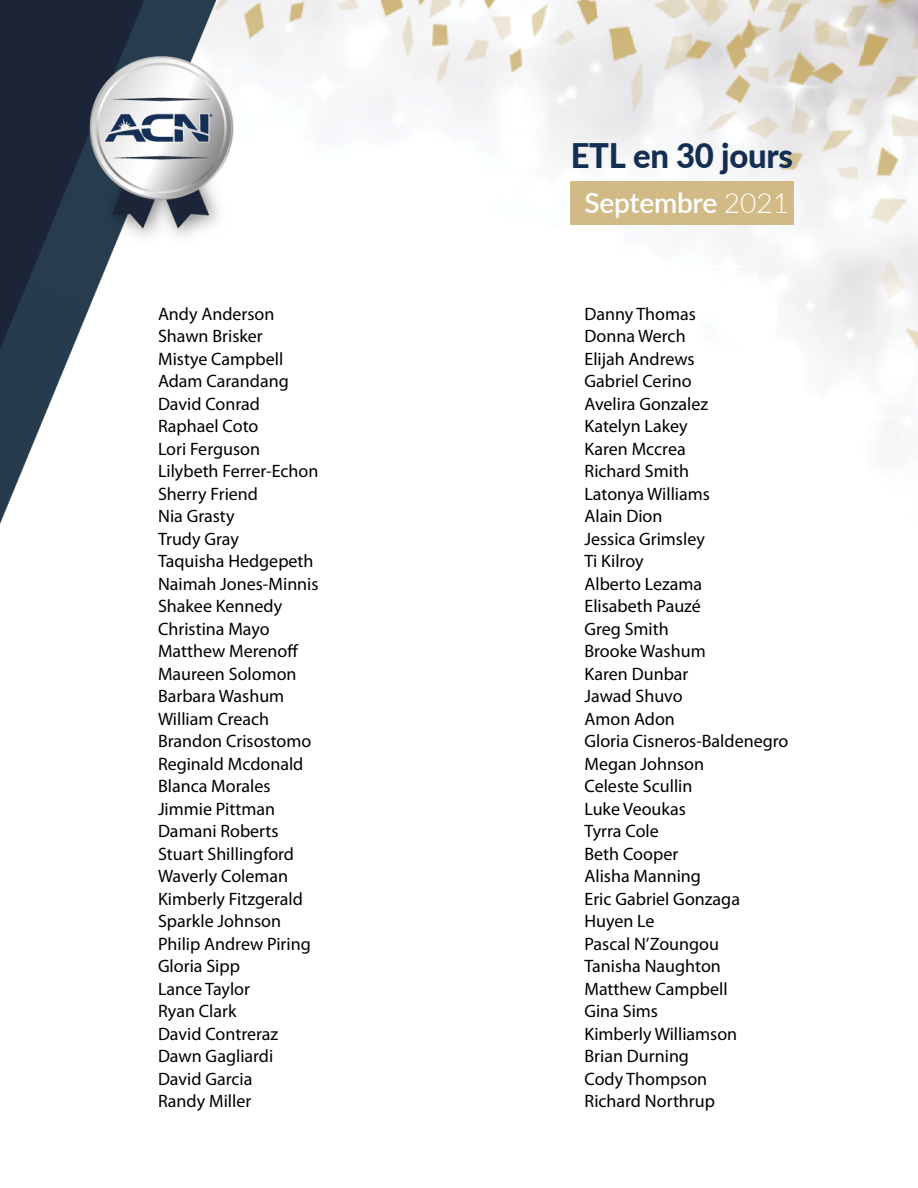
<style>
.page{position:relative;width:918px;height:1188px;background:#fff}
.page>*{position:absolute;margin:0;border:0;box-sizing:border-box;transform-origin:0 0}
.t1{font:800 33.9px "Lato";letter-spacing:-.01em;color:#142d53}
.t2{font:600 28.05px "Lato";letter-spacing:-.01em;color:#fff}
.t3{font:18px/22.5px "Myriad Pro";color:#000}
.s1{font-weight:300}
</style>
<div class="page">
<img style="left:0;top:0;width:918px;height:524px">
<div style="left:571px;top:181px;width:223px;height:44px;background:#d2ba87"></div>
<p class="t1" style="left:571px;top:131px;width:224px">ETL en 30 jours</p>
<p class="t2" style="left:584px;top:182px;width:206px">Septembre <span class="s1">2021</span></p>
<p class="t3" style="left:158px;top:302px;width:162px">Andy Anderson<br>Shawn Brisker<br>Mistye Campbell<br>Adam Carandang<br>David Conrad<br>Raphael Coto<br>Lori Ferguson<br>Lilybeth Ferrer-Echon<br>Sherry Friend<br>Nia Grasty<br>Trudy Gray<br>Taquisha Hedgepeth<br>Naimah Jones-Minnis<br>Shakee Kennedy<br>Christina Mayo<br>Matthew Mereno˜<br>Maureen Solomon<br>Barbara Washum<br>William Creach<br>Brandon Crisostomo<br>Reginald Mcdonald<br>Blanca Morales<br>Jimmie Pittman<br>Damani Roberts<br>Stuart Shillingford<br>Waverly Coleman<br>Kimberly Fitzgerald<br>Sparkle Johnson<br>Philip Andrew Piring<br>Gloria Sipp<br>Lance Taylor<br>Ryan Clark<br>David Contreraz<br>Dawn Gagliardi<br>David Garcia<br>Randy Miller</p>
<p class="t3" style="left:584px;top:302px;width:205px">Danny Thomas<br>Donna Werch<br>Elijah Andrews<br>Gabriel Cerino<br>Avelira Gonzalez<br>Katelyn Lakey<br>Karen Mccrea<br>Richard Smith<br>Latonya Williams<br>Alain Dion<br>Jessica Grimsley<br>Ti Kilroy<br>Alberto Lezama<br>Elisabeth Pauzé<br>Greg Smith<br>Brooke Washum<br>Karen Dunbar<br>Jawad Shuvo<br>Amon Adon<br>Gloria Cisneros-Baldenegro<br>Megan Johnson<br>Celeste Scullin<br>Luke Veoukas<br>Tyrra Cole<br>Beth Cooper<br>Alisha Manning<br>Eric Gabriel Gonzaga<br>Huyen Le<br>Pascal N’Zoungou<br>Tanisha Naughton<br>Matthew Campbell<br>Gina Sims<br>Kimberly Williamson<br>Brian Durning<br>Cody Thompson<br>Richard Northrup</p>
</div>
